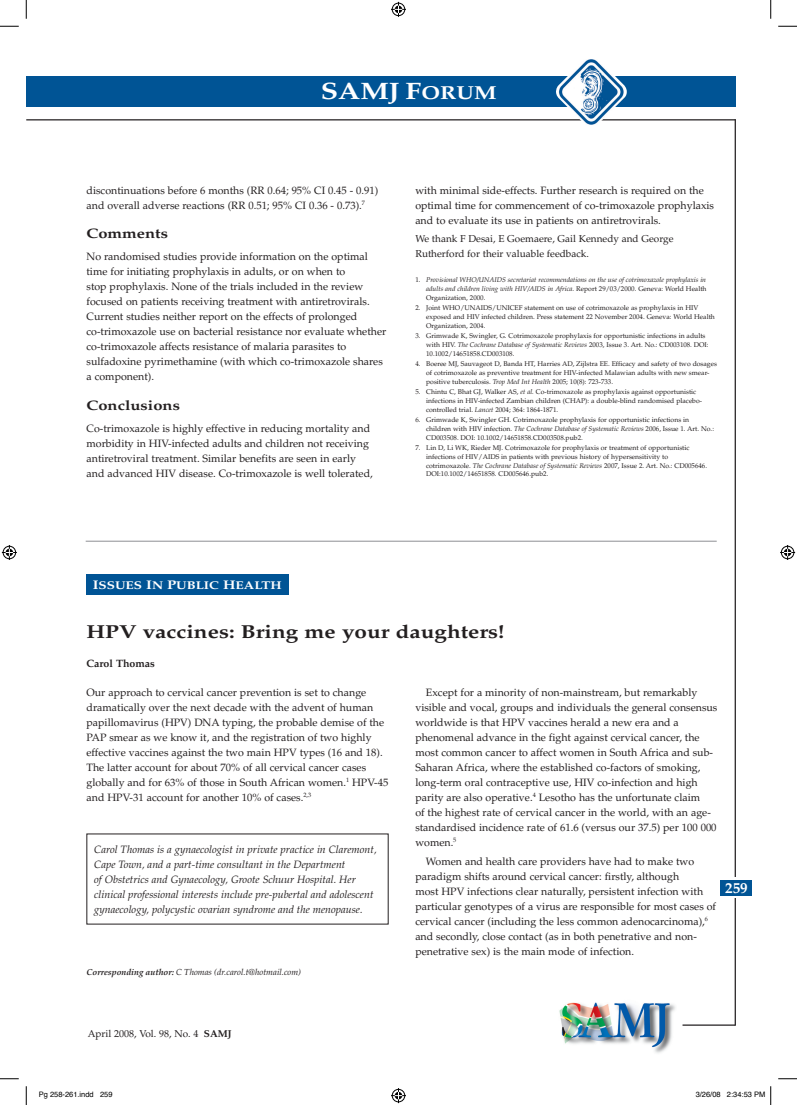
<style>
.page{position:relative;width:797px;height:1105px;background:#fff}
.page>*{position:absolute;margin:0;border:0;box-sizing:border-box;transform-origin:0 0}
.t1{font:700 23.75px "Palatino";color:#fff;scale:1.2 1}
.t2{font:700 18.75px "Palatino";color:#231f20;scale:1.2 1}
.t3{font:700 15px "Palatino";color:#fff}
.t4{font:700 13.75px "Palatino";color:#231f20;scale:1.2 1}
.t5{font:700 11.25px "Palatino";color:#fff;scale:1.2 1}
.t6{font:10.62px/15px "Palatino";color:#231f20}
.t7{font:italic 10.62px/15px "Palatino";color:#231f20}
.t8{font:700 10.62px "Palatino";color:#231f20}
.t9{font:10px/15px "Palatino";color:#231f20}
.t10{font:italic 8.75px "Palatino";color:#231f20}
.t11{font:7.5px "Helvetica";color:#000}
.t12{font:6.88px/8.8px "Palatino";color:#231f20}
.t13{font:italic 6.88px/8.8px "Palatino";color:#231f20;text-align:justify}
.s1{font-size:18.75px}
.s2{font-style:normal}
.s3{font-style:italic}
.s4{font-size:12.5px}
.s5{font-weight:700}
</style>
<div class="page">
<hr style="left:734px;top:119px;width:2px;height:906px;background:#231f20">
<div style="left:723px;top:877px;width:23px;height:21px;background:#fff"></div>
<hr style="left:682px;top:1024px;width:53px;height:2px;background:#231f20">
<div style="left:26px;top:77px;width:709px;height:30px;background:#005495"></div>
<hr style="left:26px;top:119px;width:709px;height:1px;background:#231f20">
<img style="left:556px;top:59px;width:70px;height:66px">
<img style="left:559px;top:1002px;width:117px;height:51px">
<div style="left:719px;top:880px;width:32px;height:16px;background:#005495"></div>
<hr style="left:86px;top:541px;width:630px;height:1px;background:#a4a5a9">
<div style="left:86px;top:575px;width:202px;height:20px;background:#005495"></div>
<svg style="left:0;top:25px;width:19px;height:2px"></svg>
<svg style="left:778px;top:25px;width:19px;height:2px"></svg>
<svg style="left:0;top:1078px;width:19px;height:1px"></svg>
<svg style="left:778px;top:1078px;width:19px;height:1px"></svg>
<svg style="left:25px;top:0;width:2px;height:19px"></svg>
<svg style="left:25px;top:1086px;width:2px;height:19px"></svg>
<svg style="left:770px;top:0;width:1px;height:19px"></svg>
<svg style="left:391px;top:2px;width:15px;height:15px"></svg>
<svg style="left:391px;top:1088px;width:15px;height:15px"></svg>
<svg style="left:2px;top:545px;width:15px;height:15px"></svg>
<svg style="left:780px;top:545px;width:15px;height:15px"></svg>
<svg style="left:770px;top:1086px;width:1px;height:19px"></svg>
<h1 class="t1" style="left:321px;top:77px;width:148px">SAMJ F<span class="s1">ORUM</span></h1>
<p class="t6" style="left:86px;top:183px;width:293px">discontinuations before 6 months (RR 0.64; 95% CI 0.45 - 0.91) and overall adverse reactions (RR 0.51; 95% CI 0.36 - 0.73).<sup>7</sup></p>
<p class="t4" style="left:86px;top:226px;width:69px">Comments</p>
<p class="t6" style="left:86px;top:249px;width:301px">No randomised studies provide information on the optimal time for initiating prophylaxis in adults, or on when to<br>stop prophylaxis. None of the trials included in the review focused on patients receiving treatment with antiretrovirals.<br>Current studies neither report on the effects of prolonged co-trimoxazole use on bacterial resistance nor evaluate whether co-trimoxazole affects resistance of malaria parasites to sulfadoxine pyrimethamine (with which co-trimoxazole shares a component).</p>
<p class="t4" style="left:86px;top:397px;width:79px">Conclusions</p>
<p class="t6" style="left:86px;top:421px;width:288px">Co-trimoxazole is highly effective in reducing mortality and morbidity in HIV-infected adults and children not receiving antiretroviral treatment. Similar benefits are seen in early and advanced HIV disease. Co-trimoxazole is well tolerated,</p>
<p class="t6" style="left:415px;top:183px;width:300px">with minimal side-effects. Further research is required on the optimal time for commencement of co-trimoxazole prophylaxis and to evaluate its use in patients on antiretrovirals.</p>
<p class="t9" style="left:415px;top:232px;width:260px">We thank F Desai, E Goemaere, Gail Kennedy and George<br>Rutherford for their valuable feedback.</p>
<p class="t13" style="left:426px;top:275px;width:282px;text-indent:-11px"><span class="s2">1.</span> Provisional WHO/UNAIDS secretariat recommendations on the use of cotrimoxazole prophylaxis in adults and children living with HIV/AIDS in Africa<span class="s2">. Report 29/03/2000. Geneva: World Health Organization, 2000.</span></p>
<p class="t12" style="left:426px;top:303px;width:290px;text-indent:-11px">2. Joint WHO/UNAIDS/UNICEF statement on use of cotrimoxazole as prophylaxis in HIV exposed and HIV infected children. Press statement 22 November 2004. Geneva: World Health<br>Organization, 2004.</p>
<p class="t12" style="left:426px;top:331px;width:284px;text-indent:-11px">3. Grimwade K, Swingler, G. Cotrimoxazole prophylaxis for opportunistic infections in adults with HIV. <span class="s3">The Cochrane Database of Systematic Reviews</span> 2003, Issue 3. Art. No.: CD003108. DOI:<br>10.1002/14651858.CD003108.</p>
<p class="t12" style="left:426px;top:359px;width:292px;text-indent:-11px">4. Boeree MJ, Sauvageot D, Banda HT, Harries AD, Zijlstra EE. Efficacy and safety of two dosages of cotrimoxazole as preventive treatment for HIV-infected Malawian adults with new smear&shy;positive tuberculosis. <span class="s3">Trop Med Int Health</span> 2005; 10(8): 723-733.</p>
<p class="t12" style="left:426px;top:387px;width:277px;text-indent:-11px">5. Chintu C, Bhat GJ, Walker AS, <span class="s3">et al.</span> Co-trimoxazole as prophylaxis against opportunistic infections in HIV-infected Zambian children (CHAP): a double-blind randomised placebo&shy;controlled trial. <span class="s3">Lancet</span> 2004; 364: 1864-1871.</p>
<p class="t12" style="left:426px;top:415px;width:289px;text-indent:-11px">6. Grimwade K, Swingler GH. Cotrimoxazole prophylaxis for opportunistic infections in children with HIV infection. <span class="s3">The Cochrane Database of Systematic Reviews</span> 2006, Issue 1. Art. No.:<br>CD003508. DOI: 10.1002/14651858.CD003508.pub2.</p>
<p class="t12" style="left:426px;top:444px;width:282px;text-indent:-11px">7. Lin D, Li WK, Rieder MJ. Cotrimoxazole for prophylaxis or treatment of opportunistic infections of HIV/AIDS in patients with previous history of hypersensitivity to cotrimoxazole. <span class="s3">The Cochrane Database of Systematic Reviews</span> 2007, Issue 2. Art. No.: CD005646.<br>DOI:10.1002/14651858. CD005646.pub2.</p>
<p class="t5" style="left:93px;top:579px;width:159px"><span class="s4">I</span>SSUES <span class="s4">I</span>N <span class="s4">P</span>UBLIC <span class="s4">H</span>EALTH</p>
<h2 class="t2" style="left:86px;top:621px;width:350px">HPV vaccines: Bring me your daughters!</h2>
<p class="t8" style="left:86px;top:657px;width:70px">Carol Thomas</p>
<p class="t6" style="left:86px;top:685px;width:303px">Our approach to cervical cancer prevention is set to change dramatically over the next decade with the advent of human papillomavirus (HPV) DNA typing, the probable demise of the PAP smear as we know it, and the registration of two highly effective vaccines against the two main HPV types (16 and 18).<br>The latter account for about 70% of all cervical cancer cases globally and for 63% of those in South African women.<sup>1</sup> HPV-45 and HPV-31 account for another 10% of cases.<sup>2,3</sup></p>
<p class="t6" style="left:415px;top:685px;width:303px;text-indent:11px">Except for a minority of non-mainstream, but remarkably visible and vocal, groups and individuals the general consensus worldwide is that HPV vaccines herald a new era and a phenomenal advance in the fight against cervical cancer, the most common cancer to affect women in South Africa and sub-Saharan Africa, where the established co-factors of smoking, long-term oral contraceptive use, HIV co-infection and high parity are also operative.<sup>4</sup> Lesotho has the unfortunate claim<br>of the highest rate of cervical cancer in the world, with an age&shy;standardised incidence rate of 61.6 (versus our 37.5) per 100 000 women.<sup>5</sup></p>
<p class="t6" style="left:415px;top:854px;width:302px;text-indent:11px">Women and health care providers have had to make two paradigm shifts around cervical cancer: firstly, although<br>most HPV infections clear naturally, persistent infection with particular genotypes of a virus are responsible for most cases of cervical cancer (including the less common adenocarcinoma),<sup>6 </sup>and secondly, close contact (as in both penetrative and non&shy;penetrative sex) is the main mode of infection.</p>
<p class="t10" style="left:86px;top:967px;width:216px"><span class="s5">Corresponding author:</span> C Thomas (dr.carol.t@hotmail.com)</p>
<p class="t7" style="left:94px;top:842px;width:284px">Carol Thomas is a gynaecologist in private practice in Claremont, Cape Town, and a part-time consultant in the Department<br>of Obstetrics and Gynaecology, Groote Schuur Hospital. Her clinical professional interests include pre-pubertal and adolescent gynaecology, polycystic ovarian syndrome and the menopause.</p>
<h3 class="t3" style="left:725px;top:879px;width:24px">259</h3>
<p class="t9" style="left:88px;top:1026px;width:145px">April 2008, Vol. 98, No. 4 <span class="s5">SAMJ</span></p>
<p class="t11" style="left:39px;top:1090px;width:75px">Pg 258-261.indd 259</p>
<p class="t11" style="left:695px;top:1090px;width:71px">3/26/08 2:34:53 PM</p>
</div>
